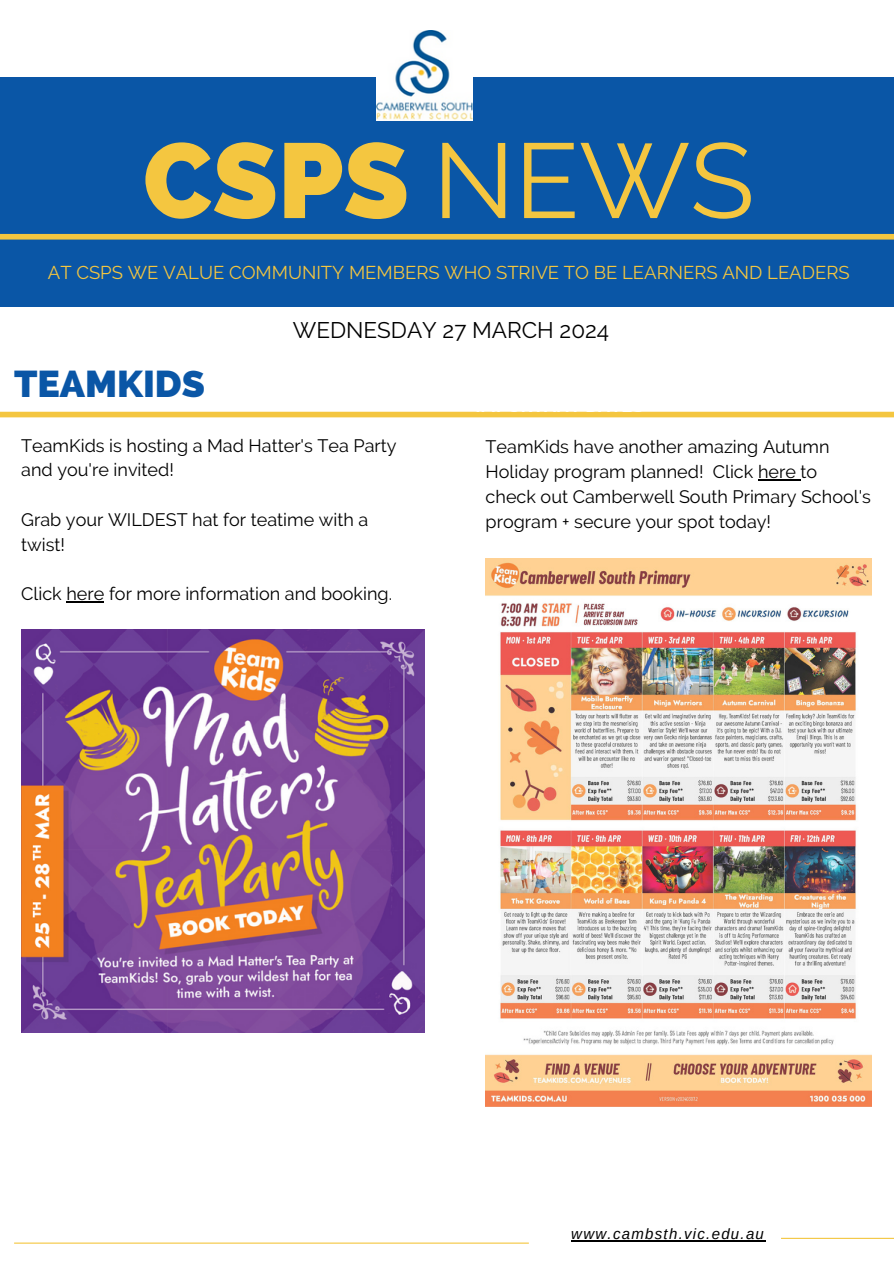
<style>
.page{position:relative;width:894px;height:1264px;background:#fff}
.page>*{position:absolute;margin:0;border:0;box-sizing:border-box;transform-origin:0 0}
.t1{font:800 105.9px "Raleway";color:#f4c640}
.t2{font:800 37.5px "Raleway";color:#0a56a6}
.t3{font:22.5px "Raleway";color:#000}
.t4{font:18.45px "Raleway";color:#f4c640}
.t5{font:18px/24.8px "Raleway";color:#000}
.t6{font:italic 15px "Arimo";letter-spacing:.085em;color:#000}
.s1{font-weight:400}
</style>
<div class="page">
<div style="left:0;top:77px;width:893px;height:162px;background:#0a56a6"></div>
<hr style="left:14px;top:1242px;width:514px;height:1px;background:#f4c640">
<hr style="left:780px;top:1237px;width:113px;height:1px;background:#f4c640">
<div style="left:0;top:239px;width:893px;height:68px;background:#0a56a6"></div>
<div style="left:0;top:234px;width:893px;height:5px;background:#f4c640"></div>
<div style="left:0;top:412px;width:893px;height:5px;background:#f4c640"></div>
<img style="left:377px;top:30px;width:95px;height:90px">
<img style="left:485px;top:558px;width:386px;height:548px">
<img style="left:21px;top:630px;width:403px;height:402px">
<hr style="left:571px;top:1240px;width:194px;height:1px;background:#000">
<hr style="left:66px;top:601px;width:38px;height:1px;background:#000">
<hr style="left:757px;top:479px;width:43px;height:1px;background:#000">
<h1 class="t1" style="left:143px;top:118px;width:612px">CSPS <span class="s1">NEWS</span></h1>
<p class="t4" style="left:48px;top:261px;width:803px">AT CSPS WE VALUE COMMUNITY MEMBERS WHO STRIVE TO BE LEARNERS AND LEADERS</p>
<h2 class="t2" style="left:14px;top:362px;width:192px">TEAMKIDS</h2>
<p class="t3" style="left:293px;top:317px;width:318px">WEDNESDAY 27 MARCH 2024</p>
<p class="t5" style="left:21px;top:433px;width:377px">TeamKids is hosting a Mad Hatter's Tea Party and you're invited!</p>
<p class="t5" style="left:21px;top:507px;width:348px">Grab your WILDEST hat for teatime with a twist!</p>
<p class="t5" style="left:21px;top:581px;width:372px">Click here for more information and booking.</p>
<p class="t5" style="left:485px;top:434px;width:387px">TeamKids have another amazing Autumn Holiday program planned! Click here to check out Camberwell South Primary School's program + secure your spot today!</p>
<p class="t6" style="left:571px;top:1225px;width:194px">www.cambsth.vic.edu.au</p>
</div>
